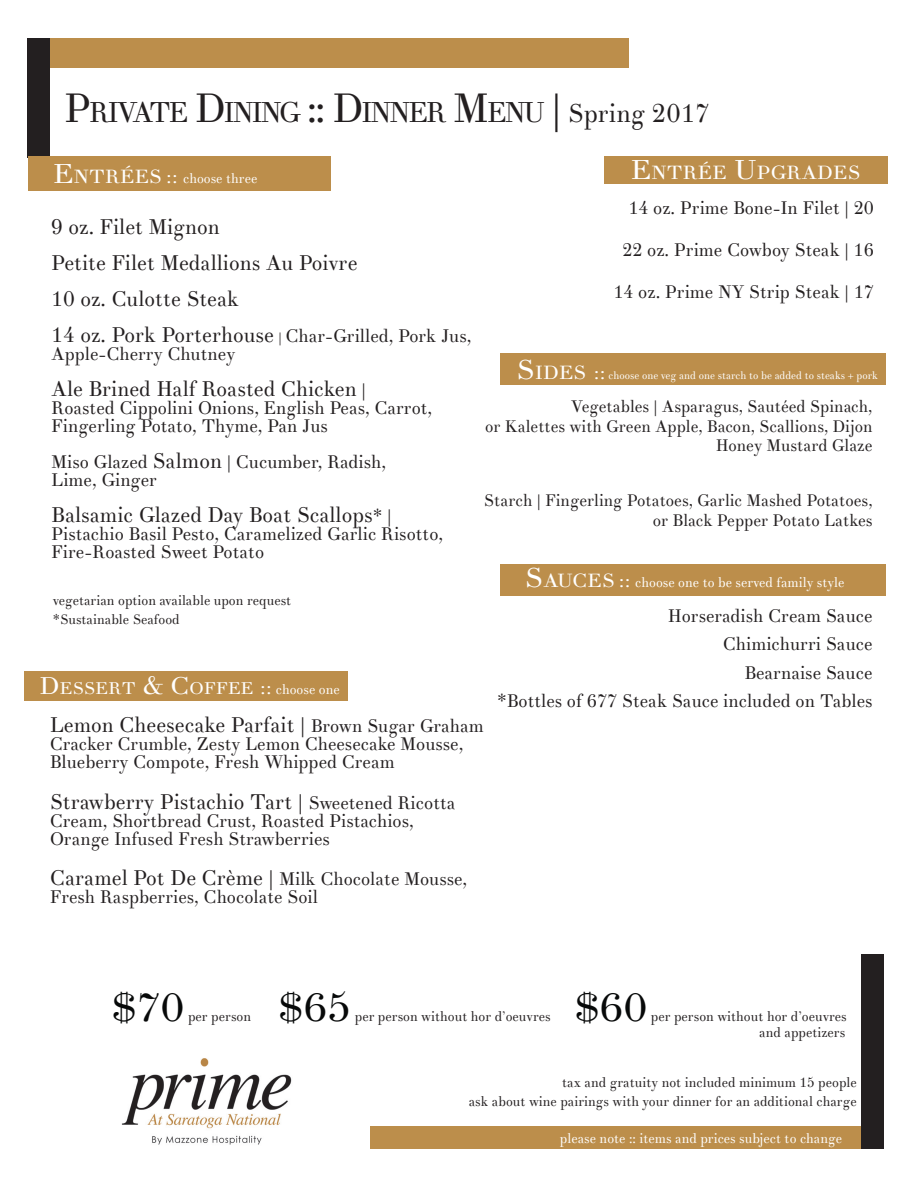
<style>
.page{position:relative;width:918px;height:1188px;background:#fff}
.page>*{position:absolute;margin:0;border:0;box-sizing:border-box;transform-origin:0 0}
.t1{font:39px "Theano Didot";color:#070909;scale:1.1 1}
.t2{font:28.35px "Theano Didot";letter-spacing:-.07em;color:#231f20}
.t3{font:21px/36px "Theano Didot";color:#231f20}
.t4{font:18.9px "Theano Didot";color:#fff;scale:1.1 1}
.t5{font:18px/18px "Theano Didot";color:#231f20}
.t6{font:16.8px "Theano Didot";color:#fff;scale:1.1 1}
.t7{font:16.5px/19.8px "Theano Didot";color:#231f20;text-align:right}
.t8{font:13.5px/16.2px "Theano Didot";color:#231f20;text-align:right}
.t9{font:13.5px "Theano Didot";color:#fff}
.t10{font:10.5px "Theano Didot";color:#fff}
.s1{font-size:40.5px}
.s2{font-size:25.5px}
.s3{font-size:27px}
.s4{font-size:18.9px}
.s5{font-family:"Trebuchet MS";font-size:15px}
.s6{font-size:21px}
.s7{font-size:13.5px}
.s8{font-size:18px}
.s9{font-size:24px}
</style>
<div class="page">
<div style="left:371px;top:1127px;width:507px;height:22px;background:#bc8e4b"></div>
<div style="left:36px;top:39px;width:593px;height:29px;background:#bc8e4b"></div>
<div style="left:28px;top:38px;width:22px;height:119px;background:#231f20"></div>
<div style="left:861px;top:955px;width:22px;height:194px;background:#231f20"></div>
<div style="left:28px;top:156px;width:303px;height:35px;background:#bc8e4b"></div>
<div style="left:604px;top:156px;width:284px;height:28px;background:#bc8e4b"></div>
<div style="left:24px;top:672px;width:324px;height:29px;background:#bc8e4b"></div>
<div style="left:500px;top:353px;width:385px;height:31px;background:#bc8e4b"></div>
<div style="left:500px;top:565px;width:385px;height:31px;background:#bc8e4b"></div>
<img style="left:121px;top:1058px;width:171px;height:87px">
<p class="t2" style="left:64px;top:95px;width:647px"><span class="s1">P</span>RIVATE <span class="s1">D</span>INING <span class="s1">:: D</span>INNER <span class="s1">M</span>ENU <span class="s1">|</span> <span class="s2">Spring 2017</span></p>
<p class="t9" style="left:53px;top:170px;width:206px"><span class="s3">E</span><span class="s4">NTRÉES</span> <span class="s5">::</span> choose three</p>
<p class="t4" style="left:630px;top:161px;width:210px"><span class="s3">E</span>NTRÉE <span class="s3">U</span>PGRADES</p>
<p class="t3" style="left:51px;top:209px;width:308px">9 oz. Filet Mignon<br>Petite Filet Medallions Au Poivre<br>10 oz. Culotte Steak</p>
<p class="t5" style="left:51px;top:327px;width:422px"><span class="s6">14 oz. Pork Porterhouse</span> <span class="s7">|</span> Char-Grilled, Pork Jus,<br>Apple-Cherry Chutney</p>
<p class="t3" style="left:51px;top:371px;width:316px">Ale Brined Half Roasted Chicken <span class="s8">|</span></p>
<p class="t5" style="left:51px;top:399px;width:383px">Roasted Cippolini Onions, English Peas, Carrot,<br>Fingerling Potato, Thyme, Pan Jus</p>
<p class="t5" style="left:51px;top:453px;width:336px">Miso Glazed <span class="s6">Salmon</span> | Cucumber, Radish,<br>Lime, Ginger</p>
<p class="t3" style="left:51px;top:497px;width:342px">Balsamic Glazed Day Boat Scallops<span class="s8">* |</span></p>
<p class="t5" style="left:51px;top:525px;width:393px">Pistachio Basil Pesto, Caramelized Garlic Risotto,<br>Fire-Roasted Sweet Potato</p>
<p class="t8" style="left:53px;top:592px;width:240px">vegetarian option available upon request</p>
<p class="t8" style="left:53px;top:612px;width:129px">*Sustainable Seafood</p>
<p class="t6" style="left:39px;top:678px;width:275px"><span class="s9">D</span>ESSERT <span class="s9">&amp; C</span>OFFEE <span class="s5">::</span> <span class="s7">choose one</span></p>
<p class="t5" style="left:628px;top:199px;width:247px">14 oz. Prime Bone-In Filet | 20</p>
<p class="t5" style="left:622px;top:241px;width:253px">22 oz. Prime Cowboy Steak | 16</p>
<p class="t5" style="left:613px;top:283px;width:262px">14 oz. Prime NY Strip Steak | 17</p>
<p class="t10" style="left:516px;top:369px;width:363px"><span class="s3">S</span> <span class="s4">IDES</span> <span class="s5">::</span> choose one veg and one starch to be added to steaks + pork</p>
<p class="t7" style="left:485px;top:397px;width:389px">Vegetables | Asparagus, Sautéed Spinach,<br>or Kalettes with Green Apple, Bacon, Scallions, Dijon<br>Honey Mustard Glaze</p>
<p class="t7" style="left:484px;top:491px;width:390px">Starch | Fingerling Potatoes, Garlic Mashed Potatoes, or Black Pepper Potato Latkes</p>
<p class="t9" style="left:525px;top:574px;width:321px"><span class="s3">S</span><span class="s4">AUCES</span> <span class="s5">::</span> choose one to be served family style</p>
<p class="t5" style="left:668px;top:607px;width:206px">Horseradish Cream Sauce</p>
<p class="t5" style="left:723px;top:635px;width:151px">Chimichurri Sauce</p>
<p class="t5" style="left:744px;top:664px;width:130px">Bearnaise Sauce</p>
<p class="t5" style="left:497px;top:692px;width:377px">*Bottles of 677 Steak Sauce included on Tables</p>
<p class="t3" style="left:50px;top:707px;width:436px">Lemon Cheesecake Parfait | <span class="s8">Brown Sugar Graham</span></p>
<p class="t5" style="left:50px;top:735px;width:415px">Cracker Crumble, Zesty Lemon Cheesecake Mousse,<br>Blueberry Compote, Fresh Whipped Cream</p>
<p class="t3" style="left:50px;top:784px;width:407px">Strawberry Pistachio Tart | <span class="s8">Sweetened Ricotta</span></p>
<p class="t5" style="left:50px;top:812px;width:366px">Cream, Shortbread Crust, Roasted Pistachios,<br>Orange Infused Fresh Strawberries</p>
<p class="t5" style="left:50px;top:870px;width:419px"><span class="s6">Caramel Pot De Crème |</span> Milk Chocolate Mousse,<br>Fresh Raspberries, Chocolate Soil</p>
<p class="t1" style="left:112px;top:983px;width:67px">$70</p>
<p class="t8" style="left:188px;top:1008px;width:64px">per person</p>
<p class="t1" style="left:279px;top:983px;width:67px">$65</p>
<p class="t8" style="left:355px;top:1008px;width:197px">per person without hor d’oeuvres</p>
<p class="t1" style="left:575px;top:983px;width:67px">$60</p>
<p class="t8" style="left:651px;top:1008px;width:197px">per person without hor d’oeuvres and appetizers</p>
<p class="t8" style="left:562px;top:1075px;width:296px">tax and gratuity not included minimum 15 people</p>
<p class="t8" style="left:469px;top:1093px;width:390px">ask about wine pairings with your dinner for an additional charge</p>
<p class="t9" style="left:560px;top:1130px;width:284px">please note :: items and prices subject to change</p>
</div>
